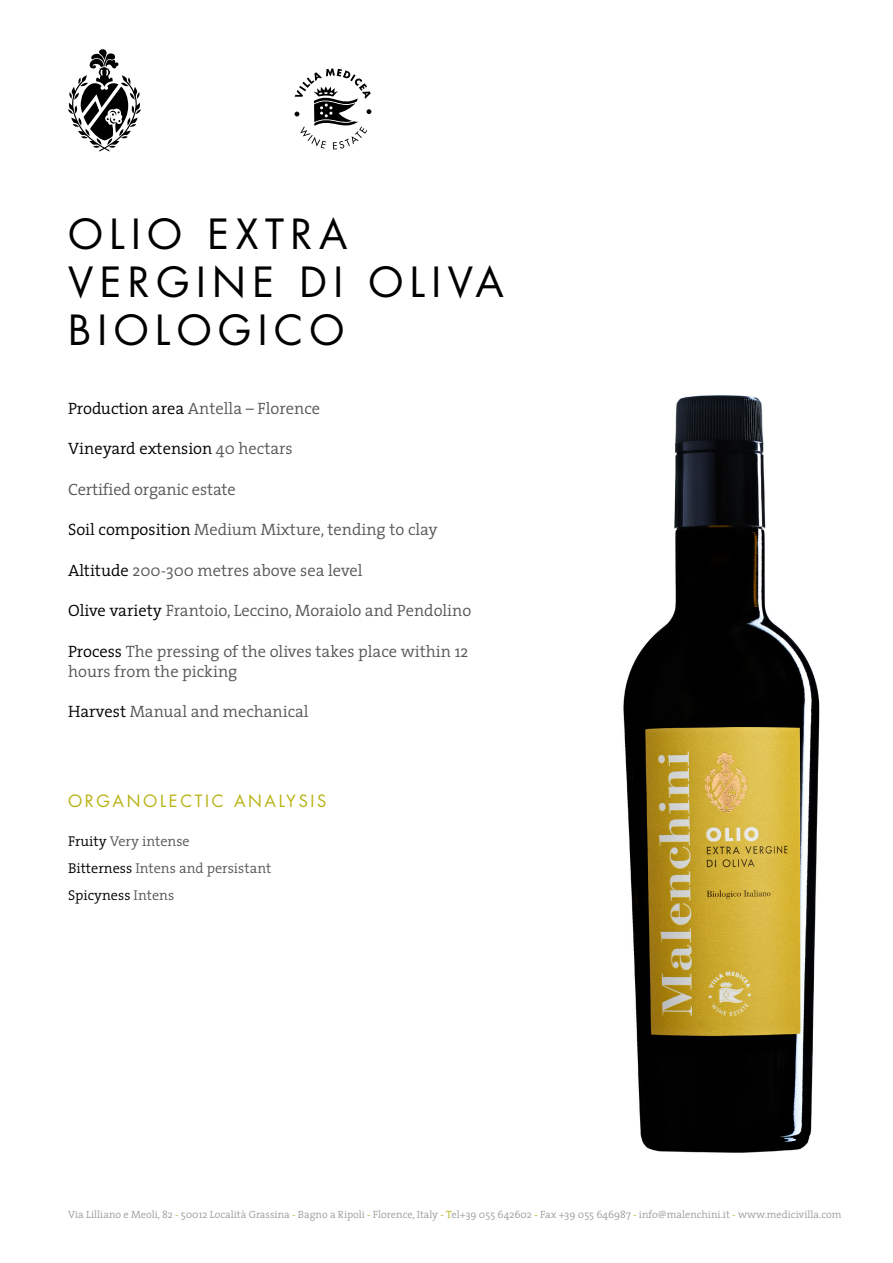
<style>
.page{position:relative;width:893px;height:1263px;background:#fff}
.page>*{position:absolute;margin:0;border:0;box-sizing:border-box;transform-origin:0 0}
.t1{font:40.5px "Futura Std";letter-spacing:.16em;color:#000}
.t2{font:300 16.5px/20.2px "The Serif";color:#575756}
.t3{font:300 16.5px "The Serif";color:#000}
.t4{font:16.5px "Futura Std";letter-spacing:.16em;color:#b8b314}
.t5{font:300 14.25px "The Serif";color:#575756}
.t6{font:300 14.25px "The Serif";color:#000}
.t7{font:300 10.5px "The Serif";color:#9d9d9c}
.s1{color:#000}
.s2{color:#575756}
.s3{color:#b8b314}
</style>
<div class="page">
<img style="left:623px;top:395px;width:197px;height:758px">
<svg style="left:68px;top:49px;width:73px;height:103px"></svg>
<svg style="left:294px;top:68px;width:77px;height:81px"></svg>
<p class="t1" style="left:68px;top:208px;width:281px">OLIO EXTRA</p>
<p class="t1" style="left:68px;top:256px;width:437px">VERGINE DI OLIVA</p>
<p class="t1" style="left:68px;top:304px;width:278px">BIOLOGICO</p>
<p class="t2" style="left:68px;top:397px;width:253px"><span class="s1">Production area</span> Antella – Florence</p>
<p class="t3" style="left:68px;top:435px;width:226px">Vineyard extension <span class="s2">40 hectars</span></p>
<p class="t2" style="left:68px;top:478px;width:169px">Certified organic estate</p>
<p class="t2" style="left:68px;top:519px;width:371px"><span class="s1">Soil composition</span> Medium Mixture, tending to clay</p>
<p class="t2" style="left:68px;top:559px;width:296px"><span class="s1">Altitude</span> 200-300 metres above sea level</p>
<p class="t2" style="left:68px;top:600px;width:405px"><span class="s1">Olive variety</span> Frantoio, Leccino, Moraiolo and Pendolino</p>
<p class="t2" style="left:68px;top:640px;width:402px"><span class="s1">Process</span> The pressing of the olives takes place within 12 hours from the picking</p>
<p class="t2" style="left:68px;top:701px;width:242px"><span class="s1">Harvest</span> Manual and mechanical</p>
<p class="t4" style="left:68px;top:790px;width:260px">ORGANOLECTIC ANALYSIS</p>
<p class="t5" style="left:68px;top:830px;width:123px"><span class="s1">Fruity</span> Very intense</p>
<p class="t5" style="left:68px;top:857px;width:205px"><span class="s1">Bitterness</span> Intens and persistant</p>
<p class="t6" style="left:68px;top:884px;width:108px">Spicyness <span class="s2">Intens</span></p>
<p class="t7" style="left:68px;top:1206px;width:775px">Via Lilliano e Meoli, 82 <span class="s3">-</span> 50012 Località Grassina <span class="s3">-</span> Bagno a Ripoli <span class="s3">-</span> Florence, Italy <span class="s3">- T</span>el+39 055 642602 <span class="s3">-</span> Fax +39 055 646987 <span class="s3">-</span> info@malenchini.it <span class="s3">-</span> www.medicivilla.com</p>
</div>
